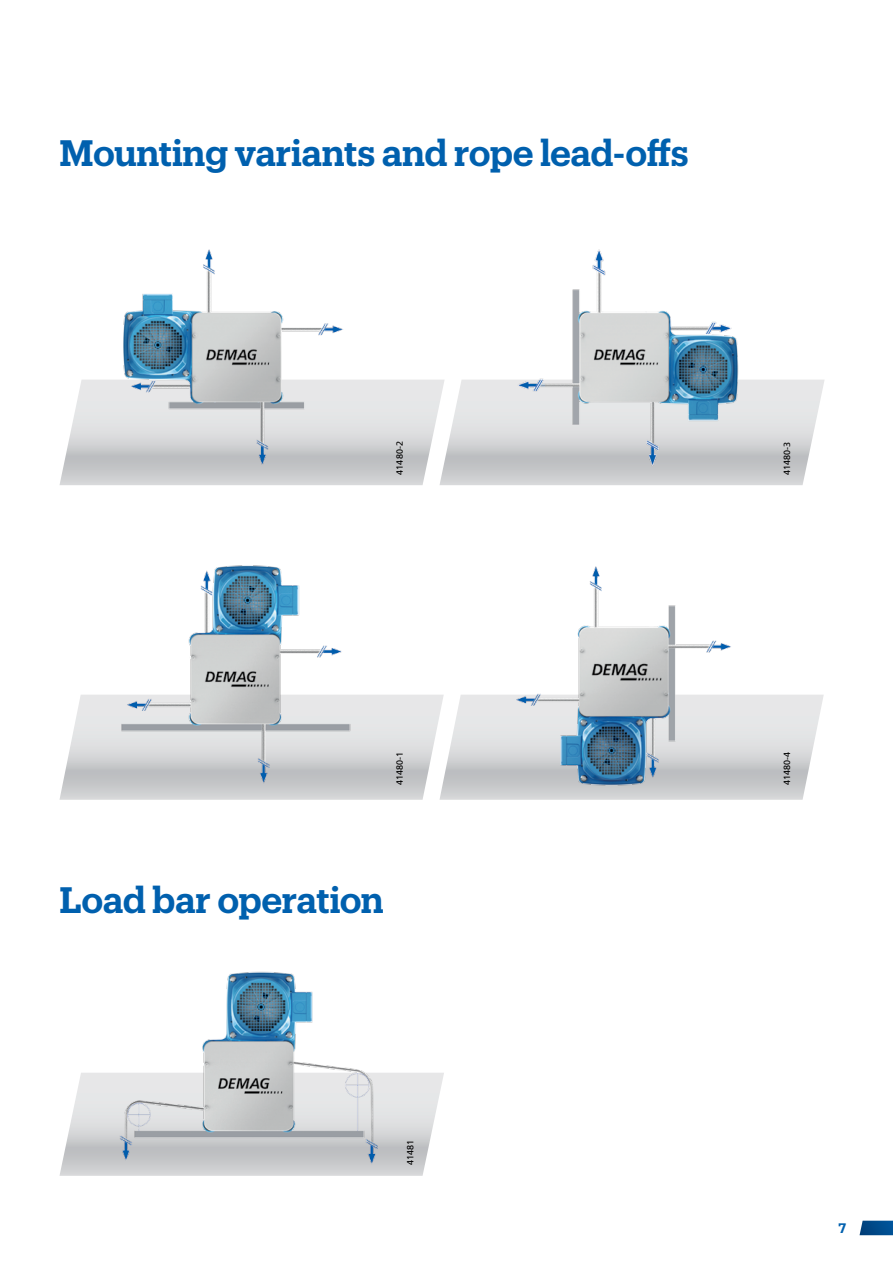
<style>
.page{position:relative;width:893px;height:1263px;background:#fff}
.page>*{position:absolute;margin:0;border:0;box-sizing:border-box;transform-origin:0 0}
.t1{font:600 36px "Produkt";letter-spacing:-.015em;color:#0060ae}
.t2{font:600 13.5px "Produkt";color:#0060ae}
.t3{font:9px "Frutiger LT Com";color:#000}
</style>
<div class="page">
<svg style="left:60px;top:1073px;width:384px;height:103px"></svg>
<svg style="left:60px;top:695px;width:764px;height:105px"></svg>
<svg style="left:60px;top:380px;width:765px;height:105px"></svg>
<img style="left:99px;top:249px;width:260px;height:219px">
<img style="left:102px;top:565px;width:267px;height:223px">
<img style="left:504px;top:249px;width:246px;height:223px">
<img style="left:495px;top:566px;width:255px;height:228px">
<img style="left:115px;top:971px;width:267px;height:205px">
<svg style="left:859px;top:1221px;width:34px;height:14px"></svg>
<p class="t1" style="left:60px;top:127px;width:631px">Mounting variants and rope lead-offs</p>
<p class="t3" style="left:394px;top:474px;width:35px;rotate:-90deg">41480-2</p>
<p class="t3" style="left:782px;top:475px;width:35px;rotate:-90deg">41480-3</p>
<p class="t3" style="left:394px;top:784px;width:35px;rotate:-90deg">41480-1</p>
<p class="t1" style="left:60px;top:874px;width:326px">Load bar operation</p>
<p class="t3" style="left:405px;top:1165px;width:27px;rotate:-90deg">41481</p>
<p class="t3" style="left:782px;top:784px;width:35px;rotate:-90deg">41480-4</p>
<p class="t2" style="left:838px;top:1219px;width:9px">7</p>
</div>
